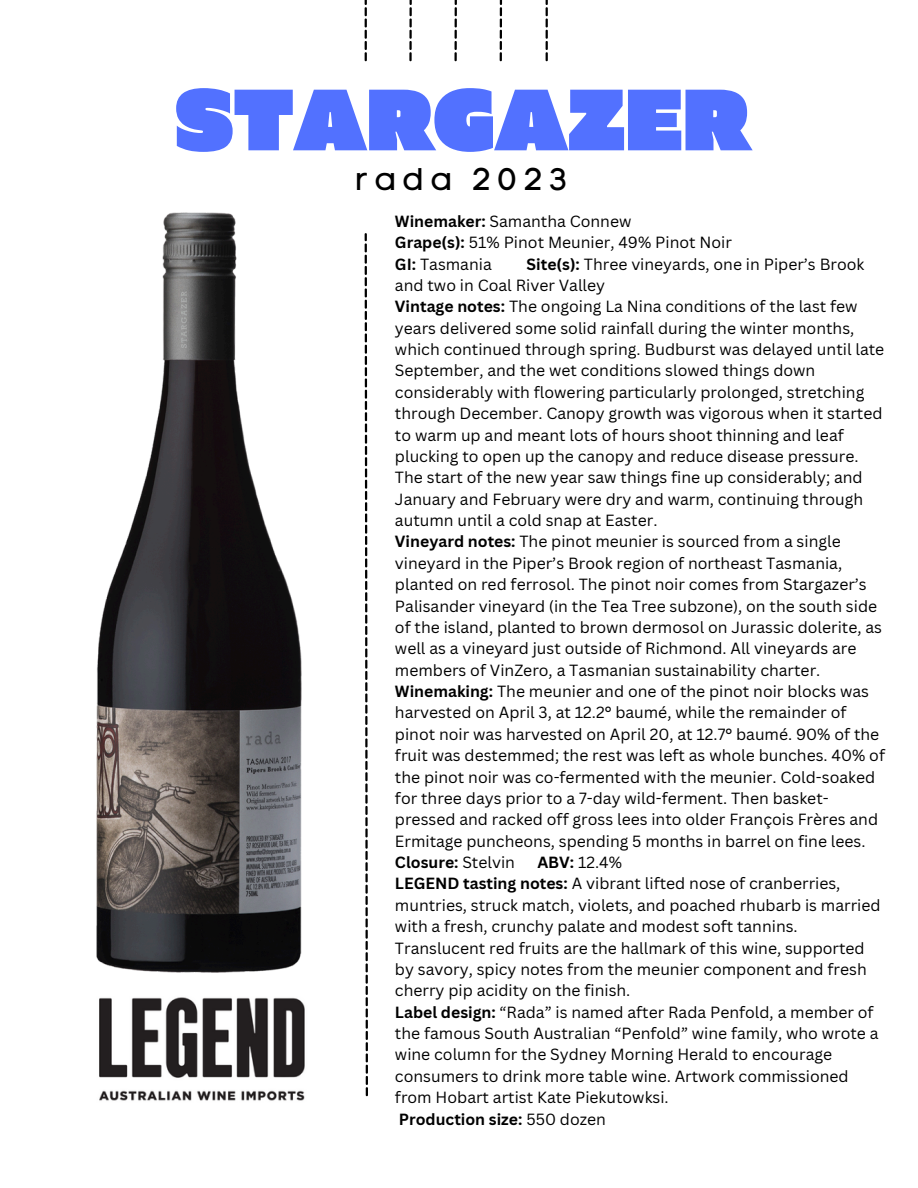
<style>
.page{position:relative;width:918px;height:1188px;background:#fff}
.page>*{position:absolute;margin:0;border:0;box-sizing:border-box;transform-origin:0 0}
.t1{font:900 86.7px "Muller";color:#5271ff}
.t2{font:31.35px "Code Pro Normal LC";letter-spacing:.2em;color:#000}
.t3{font:15.75px/21.3px "Canva Sans";color:#000}
.t4{font:700 15.75px "Canva Sans";color:#000}
.s1{font-weight:700}
.s2{font-weight:400}
</style>
<div class="page">
<svg style="left:365px;top:0;width:2px;height:61px"></svg>
<svg style="left:454px;top:0;width:3px;height:62px"></svg>
<svg style="left:546px;top:0;width:2px;height:61px"></svg>
<svg style="left:365px;top:233px;width:3px;height:863px"></svg>
<img style="left:99px;top:997px;width:206px;height:104px">
<svg style="left:409px;top:0;width:3px;height:61px"></svg>
<svg style="left:500px;top:0;width:3px;height:61px"></svg>
<img style="left:96px;top:213px;width:205px;height:759px">
<p class="t1" style="left:175px;top:84px;width:577px">STARGAZER</p>
<p class="t2" style="left:355px;top:160px;width:215px">rada 2023</p>
<p class="t3" style="left:395px;top:210px;width:238px"><span class="s1">Winemaker:</span> Samantha Connew</p>
<p class="t3" style="left:395px;top:231px;width:338px"><span class="s1">Grape(s):</span> 51% Pinot Meunier, 49% Pinot Noir</p>
<p class="t3" style="left:395px;top:253px;width:98px"><span class="s1">GI:</span> Tasmania</p>
<p class="t3" style="left:395px;top:253px;width:471px;text-indent:132px"><span class="s1">Site(s):</span> Three vineyards, one in Piper’s Brook and two in Coal River Valley</p>
<p class="t3" style="left:395px;top:296px;width:491px"><span class="s1">Vintage notes:</span> The ongoing La Nina conditions of the last few years delivered some solid rainfall during the winter months, which continued through spring. Budburst was delayed until late September, and the wet conditions slowed things down considerably with flowering particularly prolonged, stretching through December. Canopy growth was vigorous when it started to warm up and meant lots of hours shoot thinning and leaf plucking to open up the canopy and reduce disease pressure.<br>The start of the new year saw things fine up considerably; and January and February were dry and warm, continuing through autumn until a cold snap at Easter.</p>
<p class="t3" style="left:395px;top:531px;width:489px"><span class="s1">Vineyard notes:</span> The pinot meunier is sourced from a single vineyard in the Piper’s Brook region of northeast Tasmania, planted on red ferrosol. The pinot noir comes from Stargazer’s Palisander vineyard (in the Tea Tree subzone), on the south side of the island, planted to brown dermosol on Jurassic dolerite, as well as a vineyard just outside of Richmond. All vineyards are members of VinZero, a Tasmanian sustainability charter.</p>
<p class="t3" style="left:395px;top:680px;width:492px"><span class="s1">Winemaking:</span> The meunier and one of the pinot noir blocks was harvested on April 3, at 12.2° baumé, while the remainder of pinot noir was harvested on April 20, at 12.7° baumé. 90% of the fruit was destemmed; the rest was left as whole bunches. 40% of the pinot noir was co-fermented with the meunier. Cold-soaked for three days prior to a 7-day wild-ferment. Then basket&shy;pressed and racked off gross lees into older François Frères and Ermitage puncheons, spending 5 months in barrel on fine lees.</p>
<h1 class="t4" style="left:395px;top:851px;width:122px">Closure: <span class="s2">Stelvin</span></h1>
<h1 class="t3" style="left:537px;top:851px;width:86px"><span class="s1">ABV:</span> 12.4%</h1>
<h2 class="t3" style="left:395px;top:873px;width:487px"><span class="s1">LEGEND tasting notes:</span> A vibrant lifted nose of cranberries, muntries, struck match, violets, and poached rhubarb is married with a fresh, crunchy palate and modest soft tannins.<br>Translucent red fruits are the hallmark of this wine, supported by savory, spicy notes from the meunier component and fresh cherry pip acidity on the finish.</h2>
<p class="t3" style="left:395px;top:1001px;width:485px"><span class="s1">Label design:</span> “Rada” is named after Rada Penfold, a member of the famous South Australian “Penfold” wine family, who wrote a wine column for the Sydney Morning Herald to encourage consumers to drink more table wine. Artwork commissioned from Hobart artist Kate Piekutowksi.</p>
<p class="t4" style="left:399px;top:1108px;width:209px">Production size: <span class="s2">550 dozen</span></p>
</div>
